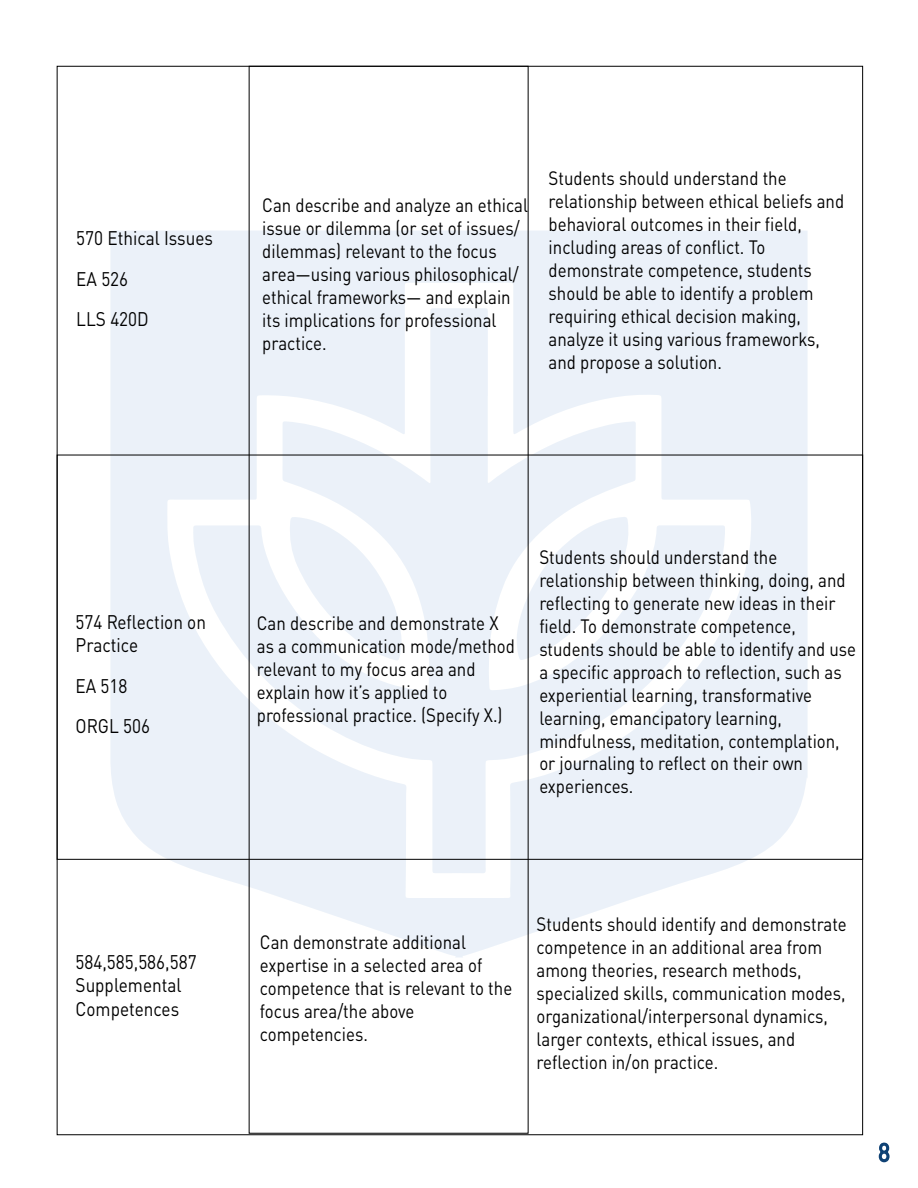
<style>
.page{position:relative;width:918px;height:1188px;background:#fff}
.page>*{position:absolute;margin:0;border:0;box-sizing:border-box;transform-origin:0 0}
.t1{font:25.2px "DIN Pro";color:#0e4174;scale:.88 1}
.t2{font:19.5px/23.4px "DIN Pro";color:#000;scale:.88 1}
.t3{font:19.2px/23px "DIN Pro";color:#000;scale:.88 1}
</style>
<div class="page">
<svg style="left:110px;top:230px;width:698px;height:728px;fill:#ebf1f9"></svg>
<svg style="left:193px;top:307px;width:532px;height:566px;fill:#ebf1f9"></svg>
<svg style="left:289px;top:517px;width:113px;height:144px"></svg>
<svg style="left:517px;top:517px;width:112px;height:144px"></svg>
<svg style="left:878px;top:1142px;width:12px;height:21px"></svg>
<p class="t2" style="left:76px;top:216px;width:157px;line-height:40.5px">570 Ethical Issues<br>EA 526<br>LLS 420D</p>
<p class="t3" style="left:262px;top:192px;width:303px">Can describe and analyze an ethical issue or dilemma (or set of issues/ dilemmas) relevant to the focus area—using various philosophical/ ethical frameworks— and explain its implications for professional practice.</p>
<p class="t3" style="left:549px;top:165px;width:337px">Students should understand the relationship between ethical beliefs and behavioral outcomes in their field, including areas of conflict. To demonstrate competence, students should be able to identify a problem requiring ethical decision making, analyze it using various frameworks, and propose a solution.</p>
<p class="t2" style="left:76px;top:608px;width:150px">574 Reflection on<br>Practice</p>
<p class="t2" style="left:76px;top:664px;width:86px;line-height:39.9px">EA 518<br>ORGL 506</p>
<p class="t2" style="left:76px;top:948px;width:139px">584,585,586,587<br>Supplemental<br>Competences</p>
<p class="t3" style="left:257px;top:610px;width:295px">Can describe and demonstrate X as a communication mode/method relevant to my focus area and explain how it’s applied to professional practice. (Specify X.)</p>
<p class="t3" style="left:539px;top:544px;width:362px">Students should understand the relationship between thinking, doing, and reflecting to generate new ideas in their field. To demonstrate competence, students should be able to identify and use a specific approach to reflection, such as experiential learning, transformative learning, emancipatory learning, mindfulness, meditation, contemplation, or journaling to reflect on their own experiences.</p>
<p class="t3" style="left:260px;top:929px;width:288px">Can demonstrate additional expertise in a selected area of competence that is relevant to the focus area/the above competencies.</p>
<p class="t3" style="left:537px;top:911px;width:354px">Students should identify and demonstrate competence in an additional area from among theories, research methods, specialized skills, communication modes, organizational/interpersonal dynamics, larger contexts, ethical issues, and reflection in/on practice.</p>
<h1 class="t1" style="left:878px;top:1132px;width:15px">8</h1>
</div>
